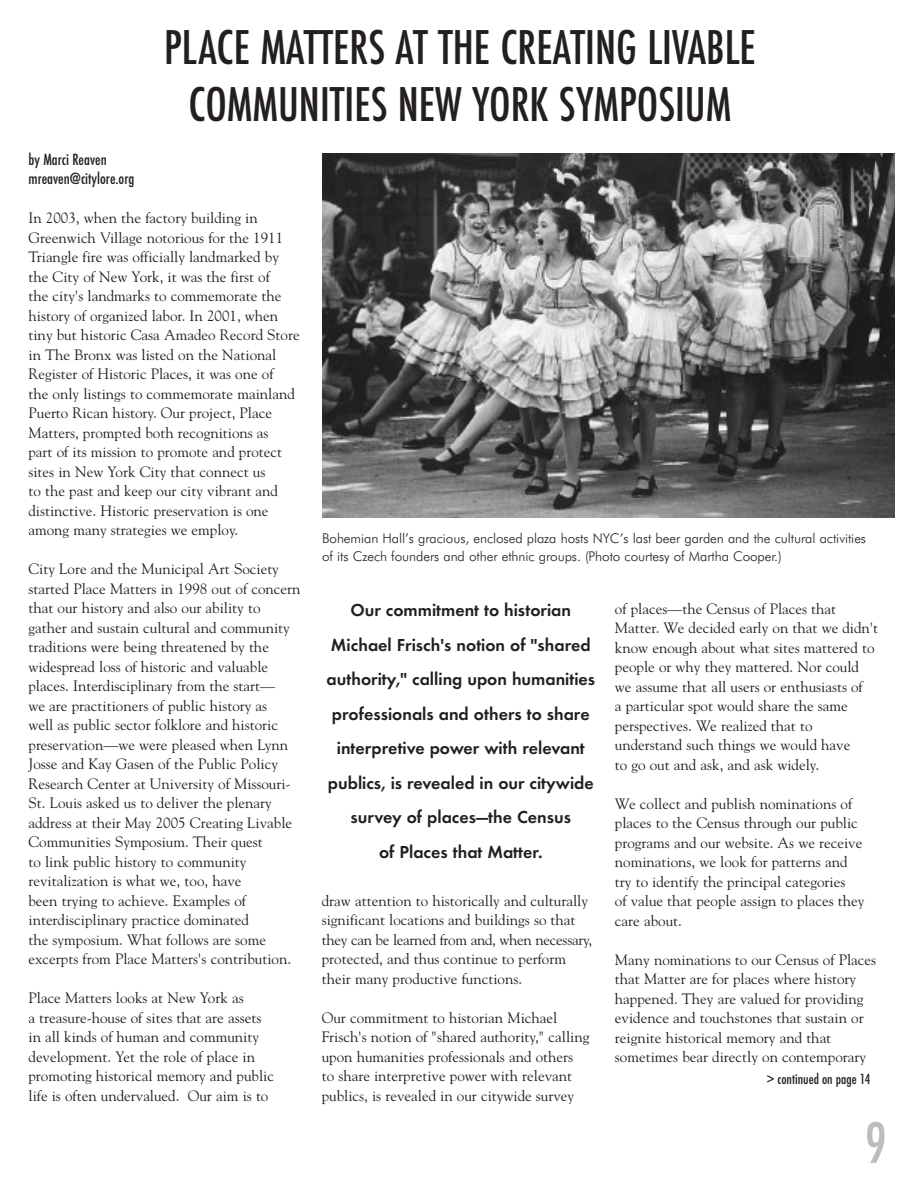
<style>
.page{position:relative;width:918px;height:1188px;background:#fff}
.page>*{position:absolute;margin:0;border:0;box-sizing:border-box;transform-origin:0 0}
.t1{font:500 condensed 54px "Futura";color:#bcbdc0}
.t2{font:500 condensed 45px/56.2px "Futura";color:#231f20;text-align:center}
.t3{font:600 18px/34.5px "Futura T";color:#231f20;text-align:center}
.t4{font:15px/19.5px "Goudy";color:#231f20}
.t5{font:500 condensed 15px/19.5px "Futura";color:#231f20}
.t6{font:300 13.5px/18px "Futura BT";letter-spacing:-.005em;color:#231f20}
.t7{font:500 condensed 13.5px "Futura";color:#231f20}
</style>
<div class="page">
<img style="left:322px;top:154px;width:572px;height:363px">
<h2 class="t2" style="left:164px;top:21px;width:593px">PLACE MATTERS AT THE CREATING LIVABLE<br>COMMUNITIES NEW YORK SYMPOSIUM</h2>
<p class="t5" style="left:28px;top:150px;width:107px">by Marci Reaven mreaven@citylore.org</p>
<p class="t4" style="left:28px;top:208px;width:273px">In 2003, when the factory building in Greenwich Village notorious for the 1911<br>Triangle fire was officially landmarked by the City of New York, it was the first of<br>the city's landmarks to commemorate the history of organized labor. In 2001, when tiny but historic Casa Amadeo Record Store in The Bronx was listed on the National Register of Historic Places, it was one of<br>the only listings to commemorate mainland Puerto Rican history. Our project, Place Matters, prompted both recognitions as<br>part of its mission to promote and protect sites in New York City that connect us<br>to the past and keep our city vibrant and distinctive. Historic preservation is one among many strategies we employ.</p>
<p class="t4" style="left:28px;top:559px;width:274px">City Lore and the Municipal Art Society started Place Matters in 1998 out of concern that our history and also our ability to gather and sustain cultural and community traditions were being threatened by the widespread loss of historic and valuable places. Interdisciplinary from the start—<br>we are practitioners of public history as<br>well as public sector folklore and historic preservation—we were pleased when Lynn Josse and Kay Gasen of the Public Policy Research Center at University of Missouri-St. Louis asked us to deliver the plenary address at their May 2005 Creating Livable Communities Symposium. Their quest<br>to link public history to community revitalization is what we, too, have<br>been trying to achieve. Examples of interdisciplinary practice dominated<br>the symposium. What follows are some excerpts from Place Matters's contribution.</p>
<p class="t4" style="left:28px;top:988px;width:247px">Place Matters looks at New York as<br>a treasure-house of sites that are assets in all kinds of human and community development. Yet the role of place in promoting historical memory and public life is often undervalued. Our aim is to</p>
<p class="t6" style="left:322px;top:530px;width:545px">Bohemian Hall’s gracious, enclosed plaza hosts NYC’s last beer garden and the cultural activities of its Czech founders and other ethnic groups. (Photo courtesy of Martha Cooper.)</p>
<p class="t3" style="left:326px;top:593px;width:270px">Our commitment to historian<br>Michael Frisch's notion of "shared authority," calling upon humanities professionals and others to share interpretive power with relevant publics, is revealed in our citywide survey of places—the Census<br>of Places that Matter.</p>
<p class="t4" style="left:322px;top:891px;width:272px">draw attention to historically and culturally significant locations and buildings so that they can be learned from and, when necessary, protected, and thus continue to perform their many productive functions.</p>
<p class="t4" style="left:322px;top:1008px;width:269px">Our commitment to historian Michael Frisch's notion of "shared authority," calling upon humanities professionals and others to share interpretive power with relevant publics, is revealed in our citywide survey</p>
<p class="t4" style="left:615px;top:599px;width:265px">of places—the Census of Places that Matter. We decided early on that we didn't know enough about what sites mattered to people or why they mattered. Nor could we assume that all users or enthusiasts of<br>a particular spot would share the same perspectives. We realized that to understand such things we would have<br>to go out and ask, and ask widely.</p>
<p class="t4" style="left:615px;top:794px;width:251px">We collect and publish nominations of places to the Census through our public programs and our website. As we receive nominations, we look for patterns and try to identify the principal categories<br>of value that people assign to places they care about.</p>
<p class="t4" style="left:615px;top:950px;width:263px">Many nominations to our Census of Places that Matter are for places where history happened. They are valued for providing evidence and touchstones that sustain or reignite historical memory and that sometimes bear directly on contemporary</p>
<p class="t7" style="left:767px;top:1071px;width:105px">&gt; continued on page 14</p>
<h1 class="t1" style="left:865px;top:1113px;width:24px">9</h1>
</div>
